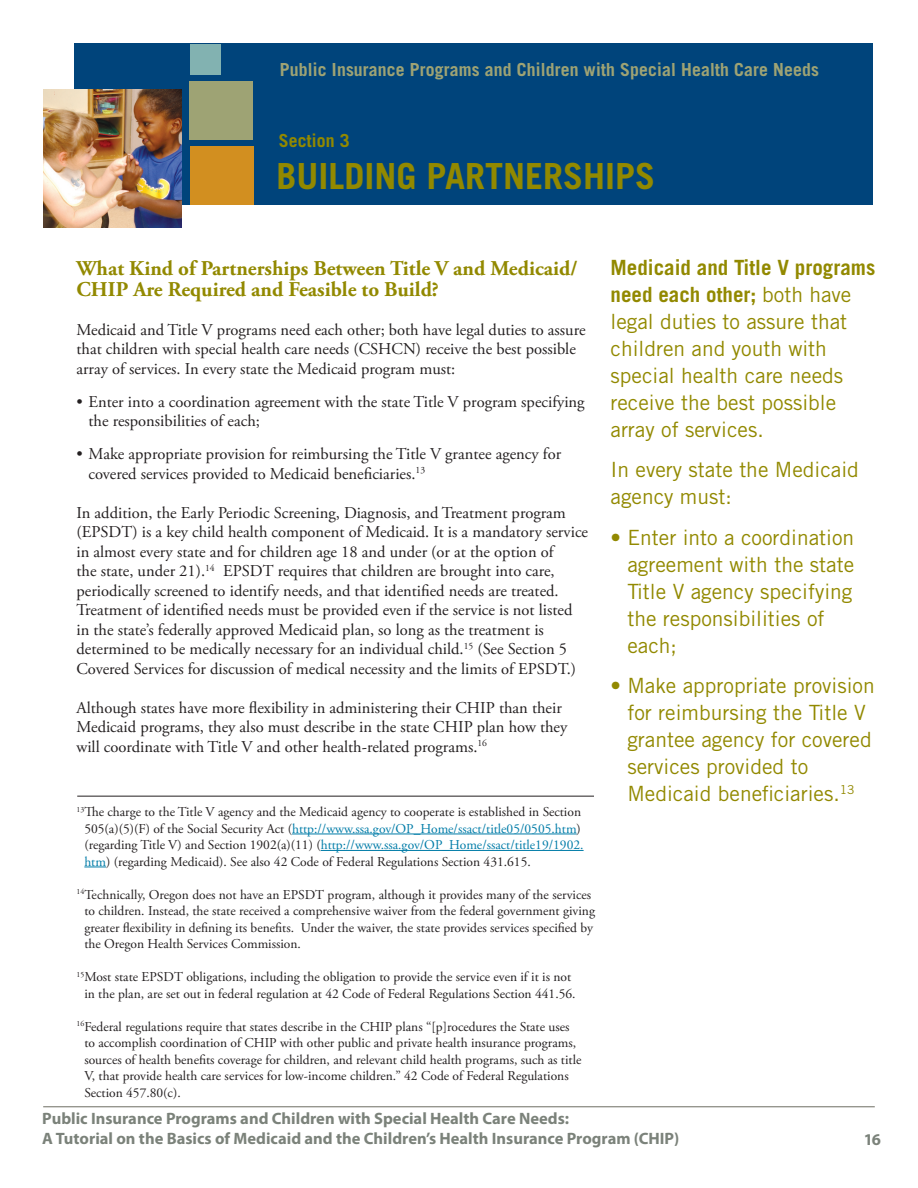
<style>
.page{position:relative;width:918px;height:1188px;background:#fff}
.page>*{position:absolute;margin:0;border:0;box-sizing:border-box;transform-origin:0 0}
.banner_heading_1{font:700 36px "Trade Gothic LT Std";color:#928900}
.sidebar_text{font:21px/27px "Trade Gothic LT Std";color:#928900}
.Subhead{font:700 21px/21px "Adobe Garamond Pro";color:#928900}
.t1{font:700 18px "Trade Gothic LT Std";color:#9ea374}
.t2{font:700 18px "Trade Gothic LT Std";color:#928900}
.Body_text{font:16.5px/19.5px "Adobe Garamond Pro";color:#231f20}
.t3{font:700 16.5px/19.8px "Myriad Pro";color:#7b827a}
.Fineprint{font:13.5px/16.5px "Adobe Garamond Pro";color:#231f20}
.s1{color:#007ca8}
.s2{font-weight:700}
</style>
<div class="page">
<hr style="left:43px;top:1106px;width:832px;height:1px;background:#6e6d62">
<div style="left:74px;top:44px;width:799px;height:162px;background:#00447b"></div>
<img style="left:43px;top:89px;width:138px;height:138px">
<div style="left:189px;top:81px;width:64px;height:58px;background:#9ea374"></div>
<div style="left:191px;top:45px;width:30px;height:30px;background:#82b2b1"></div>
<div style="left:190px;top:146px;width:64px;height:59px;background:#d28f20"></div>
<hr style="left:292px;top:834px;width:285px;height:1px;background:#007ca8">
<hr style="left:321px;top:850px;width:263px;height:1px;background:#007ca8">
<svg style="left:84px;top:867px;width:22px;height:1px"></svg>
<hr style="left:77px;top:796px;width:517px;height:1px;background:#231f20">
<p class="t1" style="left:280px;top:59px;width:541px">Public Insurance Programs and Children with Special Health Care Needs</p>
<p class="t2" style="left:279px;top:130px;width:73px">Section 3</p>
<p class="banner_heading_1" style="left:276px;top:154px;width:380px">BUILDING PARTNERSHIPS</p>
<p class="Subhead" style="left:76px;top:258px;width:502px">What Kind of Partnerships Between Title V and Medicaid/<br>CHIP Are Required and Feasible to Build?</p>
<p class="Body_text" style="left:76px;top:320px;width:511px">Medicaid and Title V programs need each other; both have legal duties to assure that children with special health care needs (CSHCN) receive the best possible array of services. In every state the Medicaid program must:</p>
<p class="Body_text" style="left:88px;top:392px;width:498px;text-indent:-12px">• Enter into a coordination agreement with the state Title V program specifying the responsibilities of each;</p>
<p class="Body_text" style="left:88px;top:445px;width:474px;text-indent:-12px">• Make appropriate provision for reimbursing the Title V grantee agency for covered services provided to Medicaid beneficiaries.<sup>13</sup></p>
<p class="Body_text" style="left:76px;top:503px;width:513px">In addition, the Early Periodic Screening, Diagnosis, and Treatment program (EPSDT) is a key child health component of Medicaid. It is a mandatory service in almost every state and for children age 18 and under (or at the option of<br>the state, under 21).<sup>14</sup> EPSDT requires that children are brought into care, periodically screened to identify needs, and that identified needs are treated.<br>Treatment of identified needs must be provided even if the service is not listed in the state’s federally approved Medicaid plan, so long as the treatment is determined to be medically necessary for an individual child.<sup>15</sup> (See Section 5<br>Covered Services for discussion of medical necessity and the limits of EPSDT.)</p>
<p class="Body_text" style="left:76px;top:698px;width:492px">Although states have more flexibility in administering their CHIP than their<br>Medicaid programs, they also must describe in the state CHIP plan how they will coordinate with Title V and other health-related programs.<sup>16</sup></p>
<p class="Fineprint" style="left:84px;top:804px;width:501px;text-indent:-8px"><sup>13</sup>The charge to the Title V agency and the Medicaid agency to cooperate is established in Section 505(a)(5)(F) of the Social Security Act (<span class="s1">http://www.ssa.gov/OP_Home/ssact/title05/0505.htm</span>) (regarding Title V) and Section 1902(a)(11) (<span class="s1">http://www.ssa.gov/OP_Home/ssact/title19/1902. htm</span>) (regarding Medicaid). See also 42 Code of Federal Regulations Section 431.615.</p>
<p class="Fineprint" style="left:84px;top:887px;width:512px;text-indent:-8px"><sup>14</sup>Technically, Oregon does not have an EPSDT program, although it provides many of the services to children. Instead, the state received a comprehensive waiver from the federal government giving greater flexibility in defining its benefits. Under the waiver, the state provides services specified by the Oregon Health Services Commission.</p>
<p class="Fineprint" style="left:76px;top:969px;width:501px;text-align:center"><sup>15</sup>Most state EPSDT obligations, including the obligation to provide the service even if it is not in the plan, are set out in federal regulation at 42 Code of Federal Regulations Section 441.56.</p>
<p class="Fineprint" style="left:84px;top:1019px;width:499px;text-indent:-8px"><sup>16</sup>Federal regulations require that states describe in the CHIP plans “[p]rocedures the State uses to accomplish coordination of CHIP with other public and private health insurance programs, sources of health benefits coverage for children, and relevant child health programs, such as title V, that provide health care services for low-income children.” 42 Code of Federal Regulations Section 457.80(c).</p>
<p class="sidebar_text" style="left:610px;top:253px;width:266px"><span class="s2">Medicaid and Title V programs need each other;</span> both have legal duties to assure that children and youth with special health care needs receive the best possible array of services.</p>
<p class="sidebar_text" style="left:610px;top:456px;width:250px">In every state the Medicaid agency must:</p>
<p class="sidebar_text" style="left:627px;top:523px;width:228px;text-indent:-17px">• Enter into a coordination agreement with the state<br>Title V agency specifying the responsibilities of each;</p>
<p class="sidebar_text" style="left:627px;top:672px;width:249px;text-indent:-17px">• Make appropriate provision for reimbursing the Title V grantee agency for covered services provided to<br>Medicaid beneficiaries.<sup>13</sup></p>
<p class="t3" style="left:42px;top:1108px;width:639px">Public Insurance Programs and Children with Special Health Care Needs:<br>A Tutorial on the Basics of Medicaid and the Children’s Health Insurance Program (CHIP)</p>
<p class="t3" style="left:864px;top:1129px;width:19px">16</p>
</div>
